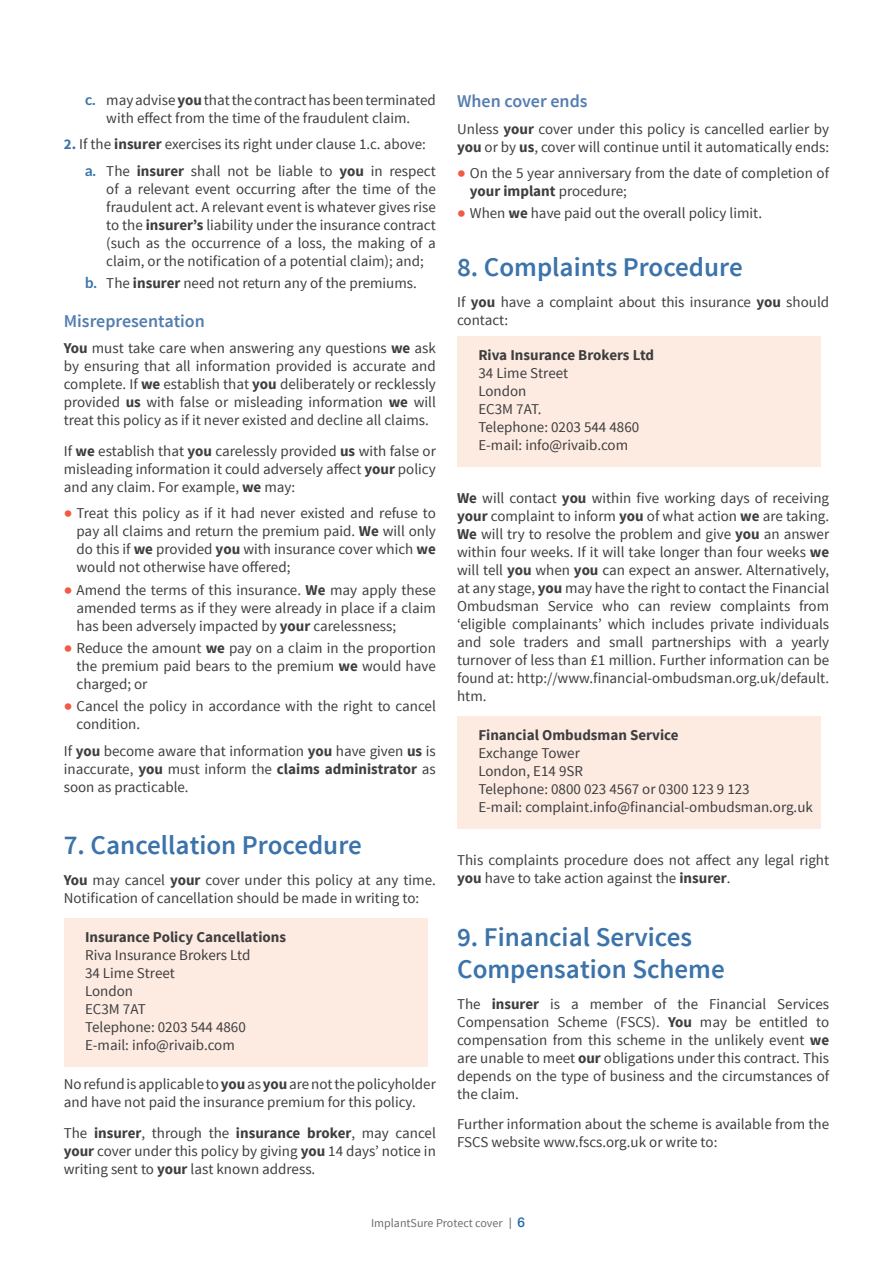
<style>
.page{position:relative;width:893px;height:1263px;background:#fff}
.page>*{position:absolute;margin:0;border:0;box-sizing:border-box;transform-origin:0 0}
.Heading_2{font:600 27px/32.4px "Source Sans Pro";color:#3b73aa}
.Heading_3{font:600 18px "Source Sans Pro";color:#547db1}
.Body{font:15px/18px "Source Sans Pro";color:#3e3e3f;text-align:justify}
.direccion{font:15px/18px "Source Sans Pro";color:#3e3e3f}
.direccion-2{font:700 15px "Source Sans Pro";color:#3e3e3f}
.t1{font:12px "Source Sans Pro";color:#6c6d70}
.s1{font-family:"Lato";font-weight:700;color:#3b73aa}
.s2{font-weight:700}
.s3{font-weight:700;color:#3b73aa}
.s4{font-family:"Lato";font-weight:700;color:#f15b45}
.s5{font-family:"Slate Pro";font-size:13.5px}
.s6{font-family:"Helvetica Neue LT Com";font-weight:500;font-size:13.5px;color:#236aa3}
</style>
<div class="page">
<div style="left:64px;top:918px;width:363px;height:40px;background:#fdebe2"></div>
<div style="left:64px;top:954px;width:363px;height:40px;background:#fdebe2"></div>
<div style="left:64px;top:990px;width:363px;height:40px;background:#fdebe2"></div>
<div style="left:64px;top:1026px;width:363px;height:40px;background:#fdebe2"></div>
<div style="left:457px;top:336px;width:364px;height:40px;background:#fdebe2"></div>
<div style="left:457px;top:372px;width:364px;height:40px;background:#fdebe2"></div>
<div style="left:457px;top:408px;width:364px;height:58px;background:#fdebe2"></div>
<div style="left:457px;top:716px;width:364px;height:41px;background:#fdebe2"></div>
<div style="left:457px;top:752px;width:364px;height:41px;background:#fdebe2"></div>
<div style="left:457px;top:788px;width:364px;height:41px;background:#fdebe2"></div>
<p class="Body" style="left:85px;top:91px;width:352px;text-align:center"><span class="s1">c.</span> may advise <span class="s2">you</span> that the contract has been terminated with effect from the time of the fraudulent claim.</p>
<p class="Body" style="left:64px;top:136px;width:364px"><span class="s3">2.</span> If the <span class="s2">insurer</span> exercises its right under clause 1.c. above:</p>
<p class="Body" style="left:106px;top:162px;width:331px;text-indent:-21px"><span class="s1">a.</span> The <span class="s2">insurer</span> shall not be liable to <span class="s2">you</span> in respect of a relevant event occurring after the time of the fraudulent act. A relevant event is whatever gives rise to the <span class="s2">insurer’s</span> liability under the insurance contract (such as the occurrence of a loss, the making of a claim, or the notification of a potential claim); and;</p>
<p class="Body" style="left:85px;top:274px;width:333px"><span class="s1">b.</span> The <span class="s2">insurer</span> need not return any of the premiums.</p>
<p class="Heading_3" style="left:64px;top:309px;width:143px">Misrepresentation</p>
<p class="Body" style="left:64px;top:339px;width:374px"><span class="s2">You</span> must take care when answering any questions <span class="s2">we</span> ask by ensuring that all information provided is accurate and complete. If <span class="s2">we</span> establish that <span class="s2">you</span> deliberately or recklessly provided <span class="s2">us</span> with false or misleading information <span class="s2">we</span> will treat this policy as if it never existed and decline all claims.</p>
<p class="Body" style="left:64px;top:442px;width:374px">If <span class="s2">we</span> establish that <span class="s2">you</span> carelessly provided <span class="s2">us</span> with false or misleading information it could adversely affect <span class="s2">your</span> policy and any claim. For example, <span class="s2">we</span> may:</p>
<p class="Body" style="left:77px;top:505px;width:361px;text-indent:-13px"><span class="s4">•</span> Treat this policy as if it had never existed and refuse to pay all claims and return the premium paid. <span class="s2">We</span> will only do this if <span class="s2">we</span> provided <span class="s2">you</span> with insurance cover which <span class="s2">we </span>would not otherwise have offered;</p>
<p class="Body" style="left:77px;top:581px;width:361px;text-indent:-13px"><span class="s4">•</span> Amend the terms of this insurance. <span class="s2">We</span> may apply these amended terms as if they were already in place if a claim has been adversely impacted by <span class="s2">your</span> carelessness;</p>
<p class="Body" style="left:77px;top:639px;width:361px;text-indent:-13px"><span class="s4">•</span> Reduce the amount <span class="s2">we</span> pay on a claim in the proportion the premium paid bears to the premium <span class="s2">we</span> would have charged; or</p>
<p class="Body" style="left:77px;top:697px;width:361px;text-indent:-13px"><span class="s4">•</span> Cancel the policy in accordance with the right to cancel condition.</p>
<p class="Body" style="left:64px;top:742px;width:374px">If <span class="s2">you</span> become aware that information <span class="s2">you</span> have given <span class="s2">us</span> is inaccurate, <span class="s2">you</span> must inform the <span class="s2">claims administrator</span> as soon as practicable.</p>
<p class="Heading_2" style="left:64px;top:829px;width:300px">7. Cancellation Procedure</p>
<p class="Body" style="left:64px;top:871px;width:374px"><span class="s2">You</span> may cancel <span class="s2">your</span> cover under this policy at any time.<br>Notification of cancellation should be made in writing to:</p>
<p class="direccion-2" style="left:85px;top:927px;width:203px">Insurance Policy Cancellations</p>
<p class="direccion" style="left:85px;top:946px;width:167px">Riva Insurance Brokers Ltd</p>
<p class="direccion" style="left:85px;top:964px;width:91px">34 Lime Street</p>
<p class="direccion" style="left:85px;top:982px;width:50px">London</p>
<p class="direccion" style="left:85px;top:1000px;width:62px">EC3M 7AT</p>
<p class="direccion" style="left:85px;top:1018px;width:162px">Telephone: 0203 544 4860</p>
<p class="direccion" style="left:85px;top:1036px;width:151px">E-mail: info@rivaib.com</p>
<p class="Body" style="left:64px;top:1075px;width:374px">No refund is applicable to <span class="s2">you</span> as <span class="s2">you</span> are not the policyholder and have not paid the insurance premium for this policy.</p>
<p class="Body" style="left:64px;top:1124px;width:374px">The <span class="s2">insurer</span>, through the <span class="s2">insurance broker</span>, may cancel <span class="s2">your</span> cover under this policy by giving <span class="s2">you</span> 14 days’ notice in writing sent to <span class="s2">your</span> last known address.</p>
<p class="Heading_3" style="left:457px;top:90px;width:132px">When cover ends</p>
<p class="Body" style="left:457px;top:120px;width:374px">Unless <span class="s2">your</span> cover under this policy is cancelled earlier by <span class="s2">you</span> or by <span class="s2">us</span>, cover will continue until it automatically ends:</p>
<p class="Body" style="left:470px;top:164px;width:361px;text-indent:-13px"><span class="s4">•</span> On the 5 year anniversary from the date of completion of <span class="s2">your implant</span> procedure;</p>
<p class="Body" style="left:457px;top:205px;width:307px"><span class="s4">•</span> When <span class="s2">we</span> have paid out the overall policy limit.</p>
<p class="Heading_2" style="left:457px;top:252px;width:287px">8. Complaints Procedure</p>
<p class="Body" style="left:457px;top:293px;width:374px">If <span class="s2">you</span> have a complaint about this insurance <span class="s2">you</span> should contact:</p>
<p class="direccion-2" style="left:478px;top:345px;width:177px">Riva Insurance Brokers Ltd</p>
<p class="direccion" style="left:478px;top:364px;width:91px">34 Lime Street</p>
<p class="direccion" style="left:478px;top:382px;width:50px">London</p>
<p class="direccion" style="left:478px;top:400px;width:65px">EC3M 7AT.</p>
<p class="direccion" style="left:478px;top:418px;width:162px">Telephone: 0203 544 4860<br>E-mail: info@rivaib.com</p>
<p class="Body" style="left:457px;top:489px;width:374px"><span class="s2">We</span> will contact <span class="s2">you</span> within five working days of receiving <span class="s2">your</span> complaint to inform <span class="s2">you</span> of what action <span class="s2">we</span> are taking.<br><span class="s2">We</span> will try to resolve the problem and give <span class="s2">you</span> an answer within four weeks. If it will take longer than four weeks <span class="s2">we </span>will tell <span class="s2">you</span> when <span class="s2">you</span> can expect an answer. Alternatively, at any stage, <span class="s2">you</span> may have the right to contact the Financial Ombudsman Service who can review complaints from ‘eligible complainants’ which includes private individuals and sole traders and small partnerships with a yearly turnover of less than £1 million. Further information can be found at: http://www.financial-ombudsman.org.uk/default. htm.</p>
<p class="direccion-2" style="left:478px;top:726px;width:202px">Financial Ombudsman Service</p>
<p class="direccion" style="left:478px;top:745px;width:103px">Exchange Tower</p>
<p class="direccion" style="left:478px;top:763px;width:106px">London, E14 9SR</p>
<p class="direccion" style="left:478px;top:781px;width:273px">Telephone: 0800 023 4567 or 0300 123 9 123</p>
<p class="direccion" style="left:478px;top:799px;width:336px">E-mail: complaint.info@financial-ombudsman.org.uk</p>
<p class="Body" style="left:457px;top:852px;width:374px">This complaints procedure does not affect any legal right <span class="s2">you</span> have to take action against the <span class="s2">insurer</span>.</p>
<p class="Heading_2" style="left:457px;top:921px;width:269px">9. Financial Services<br>Compensation Scheme</p>
<p class="Body" style="left:457px;top:995px;width:374px">The <span class="s2">insurer</span> is a member of the Financial Services Compensation Scheme (FSCS). <span class="s2">You</span> may be entitled to compensation from this scheme in the unlikely event <span class="s2">we </span>are unable to meet <span class="s2">our</span> obligations under this contract. This depends on the type of business and the circumstances of the claim.</p>
<p class="Body" style="left:457px;top:1116px;width:374px">Further information about the scheme is available from the<br>FSCS website www.fscs.org.uk or write to:</p>
<p class="t1" style="left:371px;top:1215px;width:156px">ImplantSure Protect cover <span class="s5">|</span> <span class="s6">6</span></p>
</div>
